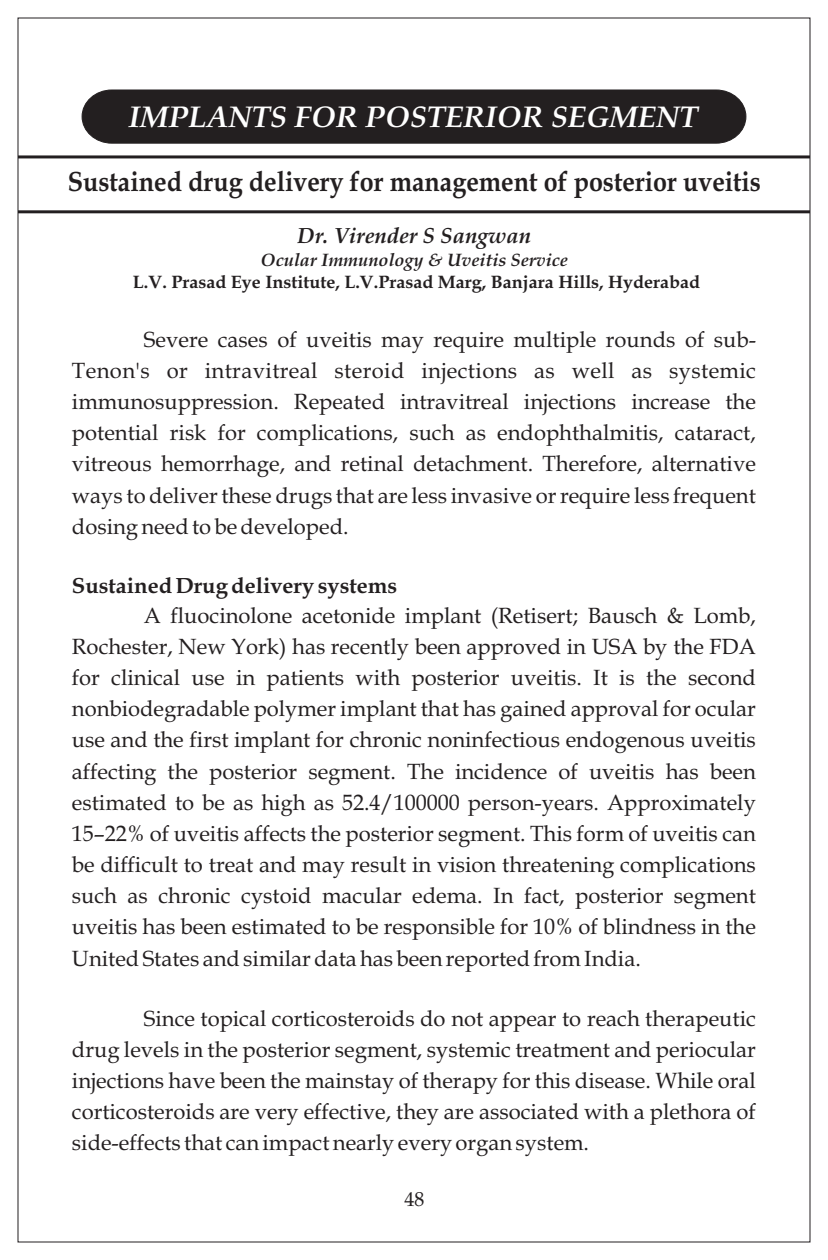
<style>
.page{position:relative;width:828px;height:1260px;background:#fff}
.page>*{position:absolute;margin:0;border:0;box-sizing:border-box;transform-origin:0 0}
.t1{font:italic 700 30px "Book Antiqua";color:#fff}
.t2{font:700 28px "Book Antiqua";color:#231f20;scale:.9 1}
.t3{font:22px/31.2px "Book Antiqua";color:#231f20;text-align:justify}
.t4{font:700 22px "Book Antiqua";color:#231f20}
.t5{font:italic 700 22px "Book Antiqua";color:#231f20}
.t6{font:20px "Book Antiqua";color:#231f20}
.t7{font:700 18px "Book Antiqua";color:#231f20}
.t8{font:italic 700 18px "Book Antiqua";color:#231f20}
</style>
<div class="page">
<div style="left:82px;top:90px;width:664px;height:54px;background:#231f20"></div>
<hr style="left:18px;top:155px;width:792px;height:3px;background:#231f20">
<hr style="left:18px;top:210px;width:792px;height:3px;background:#231f20">
<h1 class="t1" style="left:129px;top:105px;width:571px">IMPLANTS FOR POSTERIOR SEGMENT</h1>
<p class="t2" style="left:68px;top:171px;width:772px">Sustained drug delivery for management of posterior uveitis</p>
<p class="t5" style="left:298px;top:227px;width:235px">Dr. Virender S Sangwan</p>
<p class="t8" style="left:261px;top:253px;width:308px">Ocular Immunology &amp; Uveitis Service</p>
<p class="t7" style="left:133px;top:275px;width:569px">L.V. Prasad Eye Institute, L.V.Prasad Marg, Banjara Hills, Hyderabad</p>
<p class="t3" style="left:72px;top:326px;width:686px;text-indent:72px">Severe cases of uveitis may require multiple rounds of sub-Tenon's or intravitreal steroid injections as well as systemic immunosuppression. Repeated intravitreal injections increase the potential risk for complications, such as endophthalmitis, cataract, vitreous hemorrhage, and retinal detachment. Therefore, alternative ways to deliver these drugs that are less invasive or require less frequent dosing need to be developed.</p>
<p class="t4" style="left:72px;top:577px;width:327px">Sustained Drug delivery systems</p>
<p class="t3" style="left:72px;top:602px;width:686px;text-indent:72px">A fluocinolone acetonide implant (Retisert; Bausch &amp; Lomb, Rochester, New York) has recently been approved in USA by the FDA for clinical use in patients with posterior uveitis. It is the second nonbiodegradable polymer implant that has gained approval for ocular use and the first implant for chronic noninfectious endogenous uveitis affecting the posterior segment. The incidence of uveitis has been estimated to be as high as 52.4/100000 person-years. Approximately 15–22% of uveitis affects the posterior segment. This form of uveitis can be difficult to treat and may result in vision threatening complications such as chronic cystoid macular edema. In fact, posterior segment uveitis has been estimated to be responsible for 10% of blindness in the United States and similar data has been reported from India.</p>
<p class="t3" style="left:72px;top:1005px;width:686px;text-indent:72px">Since topical corticosteroids do not appear to reach therapeutic drug levels in the posterior segment, systemic treatment and periocular injections have been the mainstay of therapy for this disease. While oral corticosteroids are very effective, they are associated with a plethora of side-effects that can impact nearly every organ system.</p>
<p class="t6" style="left:404px;top:1191px;width:21px">48</p>
</div>
